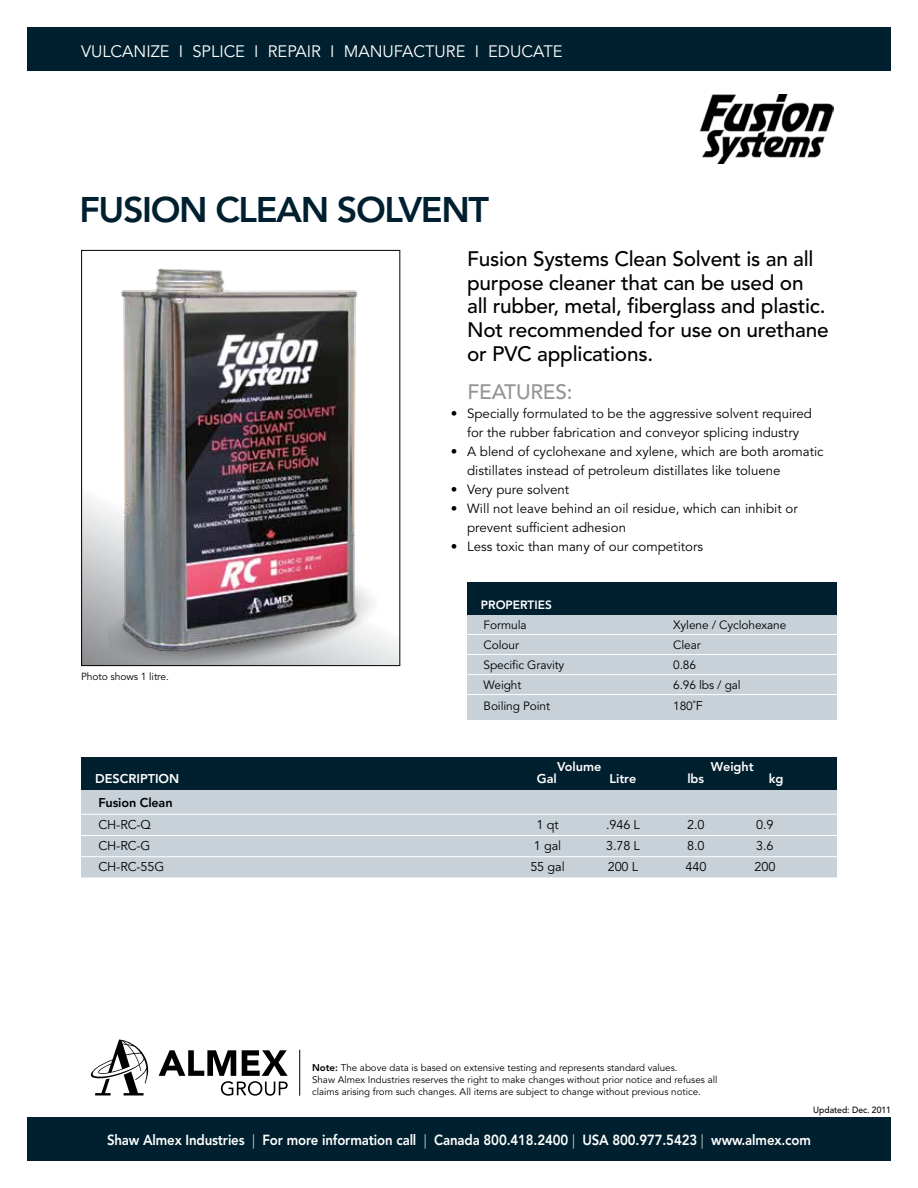
<style>
.page{position:relative;width:918px;height:1188px;background:#fff}
.page>*{position:absolute;margin:0;border:0;box-sizing:border-box;transform-origin:0 0}
.t1{font:800 35.4px "Avenir LT Std";letter-spacing:-.04em;color:#00202f}
.t2{font:500 20.85px/23.9px "Avenir LT Std";letter-spacing:-.01em;color:#000}
.t3{font:500 20.85px "Avenir LT Std";letter-spacing:-.01em;color:#939598}
.t4{font:16.5px "Avenir LT Std";color:#fff}
.t5{font:800 14.55px "Avenir LT Std";letter-spacing:-.01em;color:#fff;scale:.91 1}
.t6{font:13.2px/18.9px "Avenir LT Std";color:#000}
.t7{font:12.75px "Avenir LT Std";letter-spacing:-.01em;color:#000}
.t8{font:800 12.75px "Avenir LT Std";color:#fff}
.t9{font:800 12.75px "Avenir LT Std";letter-spacing:-.01em;color:#000}
.t10{font:12px "Avenir LT Std";letter-spacing:-.01em;color:#000}
.t11{font:800 12px "Avenir LT Std";color:#fff}
.t12{font:10.35px "Avenir LT Std";letter-spacing:-.01em;color:#000}
.t13{font:9.75px/12px "Avenir LT Std";color:#000}
.t14{font:500 9px "Avenir LT Std";color:#000;scale:.95 1}
.s1{font-size:12.75px}
.s2{font-weight:800}
.s3{font-weight:300}
</style>
<div class="page">
<div style="left:27px;top:27px;width:864px;height:43px;background:#00202f"></div>
<div style="left:27px;top:1118px;width:864px;height:43px;background:#00202f"></div>
<svg style="left:159px;top:1050px;width:129px;height:46px"></svg>
<svg style="left:91px;top:1040px;width:57px;height:55px"></svg>
<hr style="left:299px;top:1050px;width:1px;height:46px;background:#000">
<img style="left:701px;top:94px;width:133px;height:70px">
<div style="left:468px;top:611px;width:369px;height:108px;background:#c8d1d7"></div>
<div style="left:468px;top:582px;width:369px;height:32px;background:#00202f"></div>
<hr style="left:467px;top:634px;width:373px;height:1px;background:#fff">
<hr style="left:467px;top:654px;width:373px;height:1px;background:#fff">
<hr style="left:467px;top:674px;width:373px;height:1px;background:#fff">
<hr style="left:467px;top:694px;width:373px;height:1px;background:#fff">
<div style="left:81px;top:785px;width:756px;height:93px;background:#c8d1d7"></div>
<hr style="left:81px;top:814px;width:799px;height:1px;background:#fff">
<hr style="left:81px;top:835px;width:799px;height:1px;background:#fff">
<hr style="left:81px;top:856px;width:799px;height:1px;background:#fff">
<hr style="left:81px;top:877px;width:799px;height:1px;background:#fff">
<div style="left:81px;top:757px;width:756px;height:32px;background:#00202f"></div>
<svg style="left:83px;top:497px;width:315px;height:167px"></svg>
<img style="left:103px;top:564px;width:282px;height:102px">
<img style="left:105px;top:268px;width:271px;height:394px">
<p class="t4" style="left:81px;top:42px;width:483px">VULCANIZE I SPLICE I REPAIR I MANUFACTURE I EDUCATE</p>
<h1 class="t1" style="left:80px;top:189px;width:411px">FUSION CLEAN SOLVENT</h1>
<h2 class="t2" style="left:467px;top:247px;width:363px">Fusion Systems Clean Solvent is an all purpose cleaner that can be used on all rubber, metal, fiberglass and plastic.<br>Not recommended for use on urethane or PVC applications.</h2>
<h2 class="t3" style="left:468px;top:380px;width:107px">Featu res:</h2>
<p class="t6" style="left:451px;top:404px;width:363px;text-align:center">• Specially formulated to be the aggressive solvent required for the rubber fabrication and conveyor splicing industry</p>
<p class="t6" style="left:467px;top:442px;width:358px;text-indent:-16px">• A blend of cyclohexane and xylene, which are both aromatic distillates instead of petroleum distillates like toluene</p>
<p class="t6" style="left:451px;top:480px;width:120px">• Very pure solvent</p>
<p class="t6" style="left:467px;top:499px;width:332px;text-indent:-16px">• Will not leave behind an oil residue, which can inhibit or prevent sufficient adhesion</p>
<p class="t6" style="left:451px;top:537px;width:254px">• Less toxic than many of our competitors</p>
<p class="t12" style="left:81px;top:670px;width:89px">Photo shows 1 litre.</p>
<p class="t11" style="left:481px;top:597px;width:72px">PROPERTIES</p>
<p class="t10" style="left:484px;top:618px;width:45px">Formula</p>
<p class="t10" style="left:673px;top:618px;width:115px">Xylene / Cyclohexane</p>
<p class="t10" style="left:484px;top:638px;width:37px">Colour</p>
<p class="t10" style="left:673px;top:638px;width:29px">Clear</p>
<p class="t10" style="left:484px;top:658px;width:82px">Specific Gravity</p>
<p class="t10" style="left:673px;top:658px;width:24px">0.86</p>
<p class="t10" style="left:484px;top:678px;width:39px">Weight</p>
<p class="t10" style="left:673px;top:678px;width:69px">6.96 lbs / gal</p>
<p class="t10" style="left:484px;top:699px;width:68px">Boiling Point</p>
<p class="t10" style="left:673px;top:699px;width:31px">180<span class="s1">˚F</span></p>
<p class="t8" style="left:557px;top:759px;width:46px">Volume</p>
<p class="t8" style="left:711px;top:759px;width:44px">Weight</p>
<p class="t8" style="left:95px;top:771px;width:86px">DESCRIPTION</p>
<p class="t8" style="left:537px;top:771px;width:21px">Gal</p>
<p class="t8" style="left:610px;top:771px;width:28px">Litre</p>
<p class="t8" style="left:687px;top:771px;width:18px">lbs</p>
<p class="t8" style="left:769px;top:771px;width:16px">kg</p>
<p class="t9" style="left:98px;top:795px;width:76px">Fusion Clean</p>
<p class="t7" style="left:98px;top:817px;width:54px">CH-RC-Q</p>
<p class="t7" style="left:536px;top:817px;width:24px">1 qt</p>
<p class="t7" style="left:606px;top:817px;width:35px">.946 L</p>
<p class="t7" style="left:687px;top:817px;width:19px">2.0</p>
<p class="t7" style="left:756px;top:817px;width:19px">0.9</p>
<p class="t7" style="left:98px;top:838px;width:54px">CH-RC-G</p>
<p class="t7" style="left:534px;top:838px;width:29px">1 gal</p>
<p class="t7" style="left:606px;top:838px;width:35px">3.78 L</p>
<p class="t7" style="left:687px;top:838px;width:19px">8.0</p>
<p class="t7" style="left:756px;top:838px;width:19px">3.6</p>
<p class="t7" style="left:98px;top:859px;width:67px">CH-RC-55G</p>
<p class="t7" style="left:530px;top:859px;width:36px">55 gal</p>
<p class="t7" style="left:608px;top:859px;width:32px">200 L</p>
<p class="t7" style="left:685px;top:859px;width:22px">440</p>
<p class="t7" style="left:754px;top:859px;width:22px">200</p>
<p class="t13" style="left:312px;top:1062px;width:407px"><span class="s2">Note:</span> The above data is based on extensive testing and represents standard values.<br>Shaw Almex Industries reserves the right to make changes without prior notice and refuses all claims arising from such changes. All items are subject to change without previous notice.</p>
<p class="t14" style="left:813px;top:1105px;width:83px">Updated: Dec. 2011</p>
<p class="t5" style="left:107px;top:1131px;width:775px">Shaw Almex Industries <span class="s3">|</span> For more information call <span class="s3">|</span> Canada 800.418.2400 <span class="s3">|</span> USA 800.977.5423 <span class="s3">|</span> www.almex.com</p>
</div>
